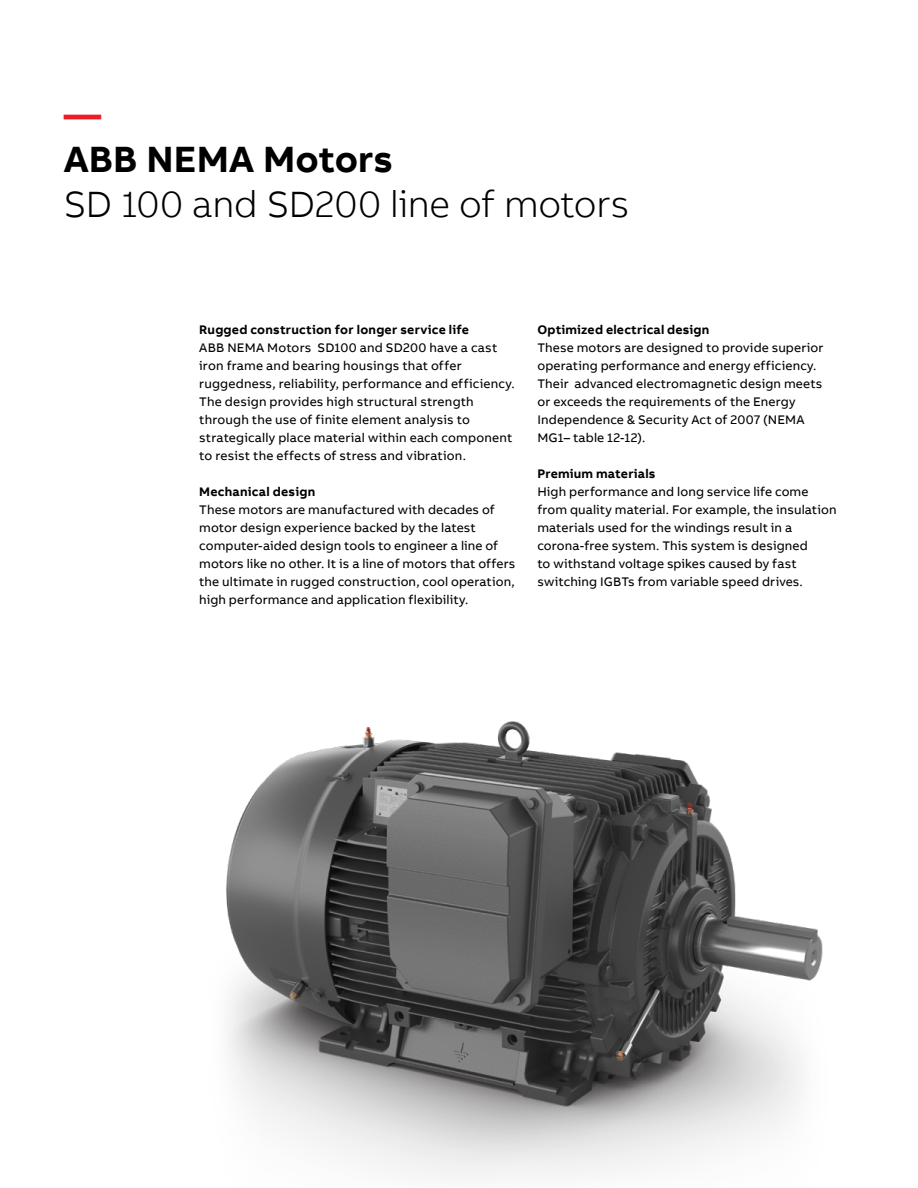
<style>
.page{position:relative;width:918px;height:1188px;background:#fff}
.page>*{position:absolute;margin:0;border:0;box-sizing:border-box;transform-origin:0 0}
.t1{font:300 37.5px "AB Bvoice";letter-spacing:-.01em;color:#000}
.t2{font:700 37.5px "AB Bvoice";color:#000}
.t3{font:700 37.5px "AB Bvoice";color:#ed1c29}
.t4{font:12.75px/18px "AB Bvoice";letter-spacing:.01em;color:#000}
.t5{font:700 12.75px "AB Bvoice";letter-spacing:.02em;color:#000}
</style>
<div class="page">
<img style="left:226px;top:721px;width:597px;height:456px">
<h1 class="t3" style="left:64px;top:90px;width:39px">—</h1>
<h1 class="t2" style="left:64px;top:135px;width:331px">ABB NEMA Motors</h1>
<h1 class="t1" style="left:64px;top:182px;width:567px">SD 100 and SD200 line of motors</h1>
<p class="t5" style="left:199px;top:321px;width:271px">Rugged construction for longer service life</p>
<p class="t4" style="left:199px;top:339px;width:317px">ABB NEMA Motors SD100 and SD200 have a cast iron frame and bearing housings that offer ruggedness, reliability, performance and efficiency.<br>The design provides high structural strength through the use of finite element analysis to strategically place material within each component to resist the effects of stress and vibration.</p>
<p class="t5" style="left:199px;top:483px;width:118px">Mechanical design</p>
<p class="t4" style="left:199px;top:501px;width:318px">These motors are manufactured with decades of motor design experience backed by the latest computer-aided design tools to engineer a line of motors like no other. It is a line of motors that offers the ultimate in rugged construction, cool operation, high performance and application flexibility.</p>
<p class="t5" style="left:537px;top:321px;width:173px">Optimized electrical design</p>
<p class="t4" style="left:537px;top:339px;width:287px">These motors are designed to provide superior operating performance and energy efficiency.<br>Their advanced electromagnetic design meets or exceeds the requirements of the Energy Independence &amp; Security Act of 2007 (NEMA MG1– table 12-12).</p>
<p class="t5" style="left:537px;top:465px;width:120px">Premium materials</p>
<p class="t4" style="left:537px;top:483px;width:301px">High performance and long service life come from quality material. For example, the insulation materials used for the windings result in a corona-free system. This system is designed<br>to withstand voltage spikes caused by fast switching IGBTs from variable speed drives.</p>
</div>
